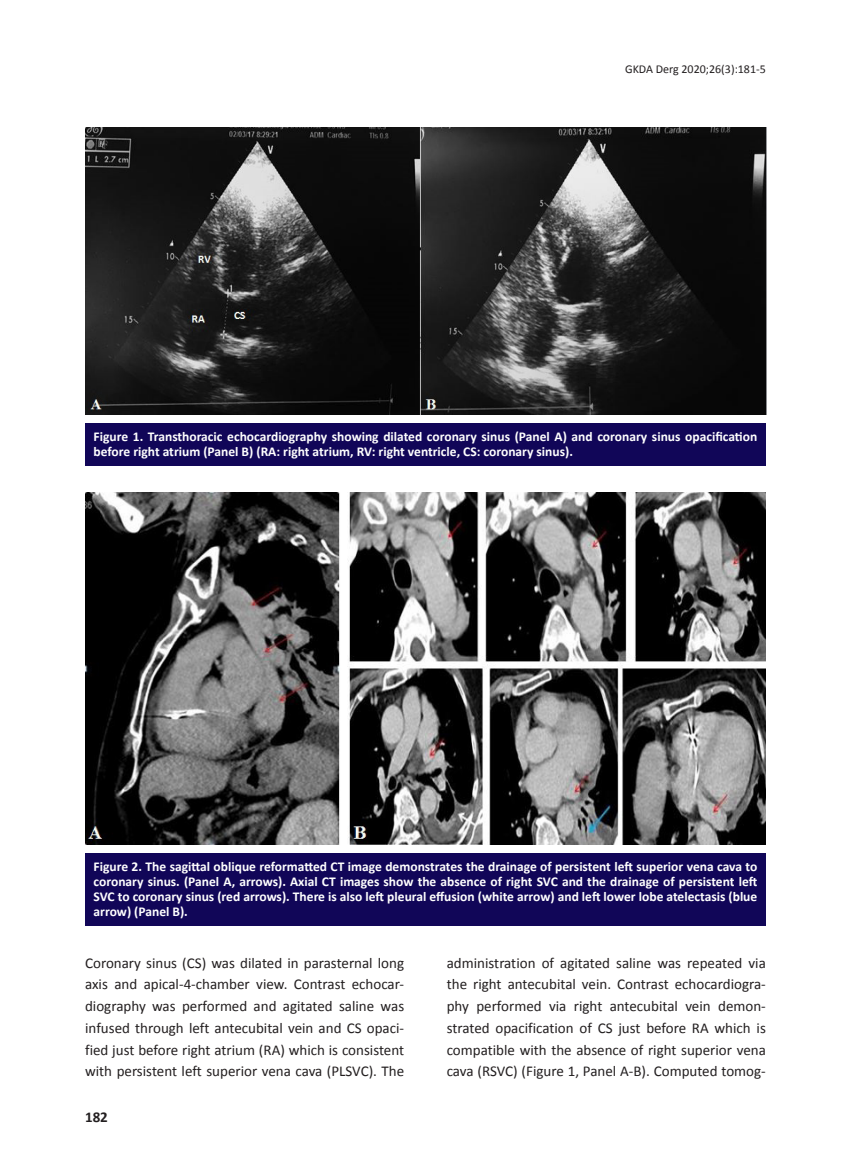
<style>
.page{position:relative;width:851px;height:1170px;background:#fff}
.page>*{position:absolute;margin:0;border:0;box-sizing:border-box;transform-origin:0 0}
.t1{font:15px/21.8px "Calibri";color:#231f20;text-align:justify}
.t2{font:700 15px "Calibri";color:#231f20}
.t3{font:700 13.5px/15px "Calibri";color:#fff}
.t4{font:12px "Calibri";color:#231f20}
</style>
<div class="page">
<img style="left:85px;top:128px;width:681px;height:286px">
<div style="left:85px;top:423px;width:680px;height:42px;background:#110658"></div>
<img style="left:85px;top:492px;width:680px;height:352px">
<div style="left:85px;top:853px;width:680px;height:72px;background:#110658"></div>
<p class="t4" style="left:625px;top:61px;width:142px">GKDA Derg 2020;26(3):181-5</p>
<p class="t3" style="left:94px;top:428px;width:665px">Figure 1. Transthoracic echocardiography showing dilated coronary sinus (Panel A) and coronary sinus opacification before right atrium (Panel B) (RA: right atrium, RV: right ventricle, CS: coronary sinus).</p>
<p class="t3" style="left:94px;top:858px;width:665px;text-align:justify">Figure 2. The sagittal oblique reformatted CT image demonstrates the drainage of persistent left superior vena cava to coronary sinus. (Panel A, arrows). Axial CT images show the absence of right SVC and the drainage of persistent left SVC to coronary sinus (red arrows). There is also left pleural effusion (white arrow) and left lower lobe atelectasis (blue arrow) (Panel B).</p>
<p class="t1" style="left:85px;top:951px;width:320px">Coronary sinus (CS) was dilated in parasternal long axis and apical-4-chamber view. Contrast echocar&shy;diography was performed and agitated saline was infused through left antecubital vein and CS opaci&shy;fied just before right atrium (RA) which is consistent with persistent left superior vena cava (PLSVC). The</p>
<p class="t1" style="left:446px;top:951px;width:320px">administration of agitated saline was repeated via the right antecubital vein. Contrast echocardiogra&shy;phy performed via right antecubital vein demon&shy;strated opacification of CS just before RA which is compatible with the absence of right superior vena cava (RSVC) (Figure 1, Panel A-B). Computed tomog-</p>
<p class="t2" style="left:85px;top:1107px;width:24px">182</p>
</div>
